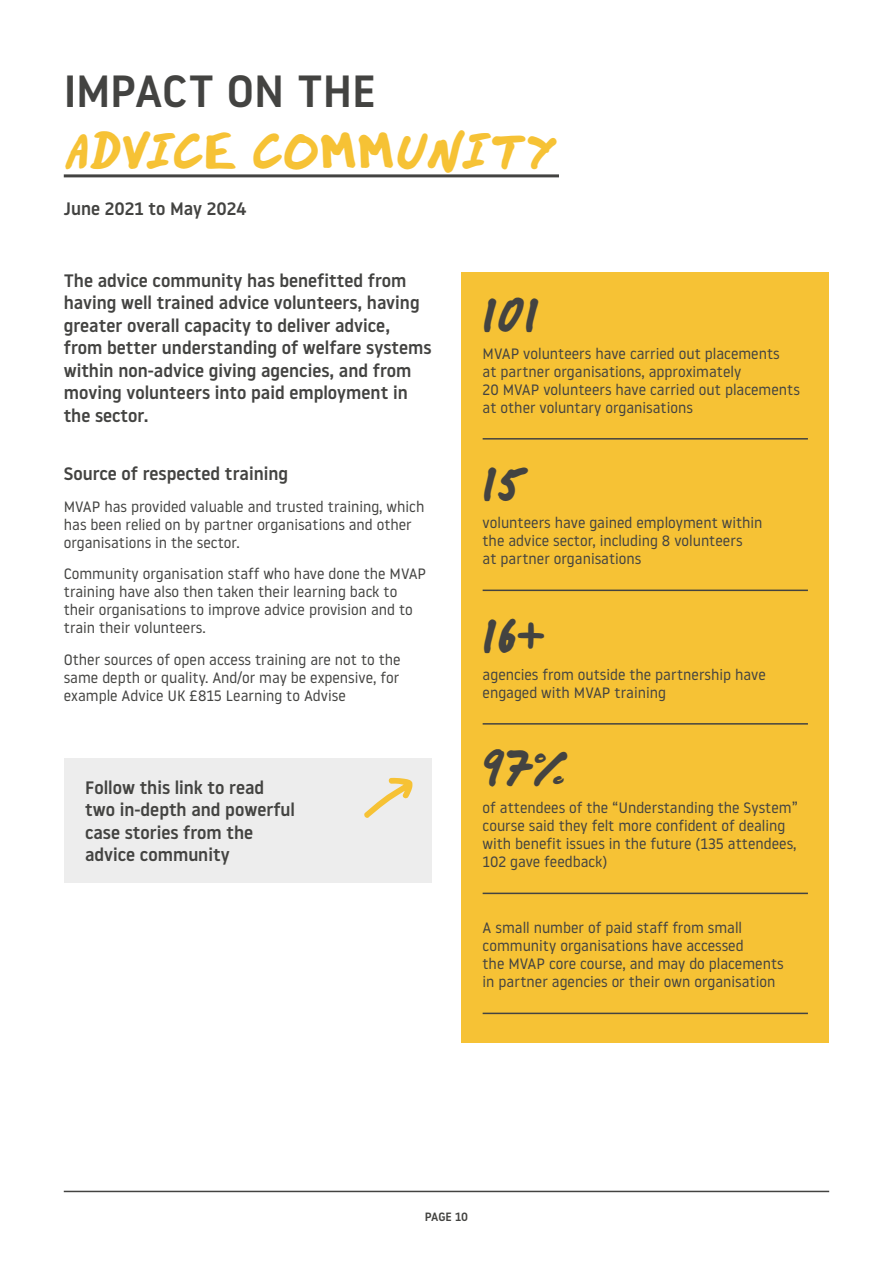
<style>
.page{position:relative;width:893px;height:1263px;background:#fff}
.page>*{position:absolute;margin:0;border:0;box-sizing:border-box;transform-origin:0 0}
.t1{font:48px "Volunteers Hand";letter-spacing:-.015em;color:#f6c235}
.t2{font:48px "Volunteers Hand";letter-spacing:-.03em;color:#434341}
.t3{font:500 45px "Noway";letter-spacing:-.005em;color:#434341}
.t4{font:500 18px/22.5px "Noway";color:#434341}
.t5{font:15px/18px "Noway";color:#434341}
.t6{font:500 12px "Noway";letter-spacing:-.005em;color:#434341}
</style>
<div class="page">
<div style="left:64px;top:758px;width:368px;height:124px;background:#ededed"></div>
<svg style="left:364px;top:778px;width:49px;height:40px"></svg>
<hr style="left:64px;top:1191px;width:765px;height:1px;background:#434341">
<hr style="left:64px;top:174px;width:495px;height:3px;background:#434341">
<div style="left:461px;top:273px;width:368px;height:770px;background:#f6c235"></div>
<hr style="left:483px;top:438px;width:325px;height:2px;background:#434341">
<hr style="left:483px;top:590px;width:325px;height:1px;background:#434341">
<hr style="left:483px;top:723px;width:325px;height:2px;background:#434341">
<hr style="left:483px;top:893px;width:325px;height:1px;background:#434341">
<hr style="left:483px;top:1013px;width:325px;height:1px;background:#434341">
<h2 class="t3" style="left:64px;top:60px;width:314px">IMPACT ON THE</h2>
<h1 class="t1" style="left:64px;top:120px;width:496px">ADVICE COMMUNITY</h1>
<p class="t4" style="left:64px;top:197px;width:184px">June 2021 to May 2024</p>
<p class="t4" style="left:64px;top:269px;width:369px">The advice community has benefitted from having well trained advice volunteers, having greater overall capacity to deliver advice, from better understanding of welfare systems within non-advice giving agencies, and from moving volunteers into paid employment in the sector.</p>
<p class="t4" style="left:64px;top:462px;width:226px">Source of respected training</p>
<p class="t5" style="left:64px;top:497px;width:362px">MVAP has provided valuable and trusted training, which has been relied on by partner organisations and other organisations in the sector.</p>
<p class="t5" style="left:64px;top:564px;width:364px">Community organisation staff who have done the MVAP training have also then taken their learning back to their organisations to improve advice provision and to train their volunteers.</p>
<p class="t5" style="left:64px;top:650px;width:338px;text-align:justify">Other sources of open access training are not to the same depth or quality. And/or may be expensive, for example Advice UK £815 Learning to Advise</p>
<p class="t4" style="left:85px;top:776px;width:212px">Follow this link to read two in-depth and powerful case stories from the advice community</p>
<h1 class="t2" style="left:483px;top:283px;width:59px">101</h1>
<p class="t5" style="left:483px;top:344px;width:319px">MVAP volunteers have carried out placements<br>at partner organisations, approximately<br>20 MVAP volunteers have carried out placements at other voluntary organisations</p>
<h1 class="t2" style="left:483px;top:453px;width:49px">15</h1>
<p class="t5" style="left:483px;top:513px;width:281px">volunteers have gained employment within the advice sector, including 8 volunteers<br>at partner organisations</p>
<h1 class="t2" style="left:483px;top:604px;width:65px">16+</h1>
<p class="t5" style="left:483px;top:665px;width:285px">agencies from outside the partnership have engaged with MVAP training</p>
<h1 class="t2" style="left:483px;top:738px;width:88px">97%</h1>
<p class="t5" style="left:483px;top:798px;width:317px">of attendees of the “Understanding the System” course said they felt more confident of dealing with benefit issues in the future (135 attendees, 102 gave feedback)</p>
<p class="t5" style="left:483px;top:918px;width:303px">A small number of paid staff from small community organisations have accessed<br>the MVAP core course, and may do placements in partner agencies or their own organisation</p>
<p class="t6" style="left:425px;top:1208px;width:45px">PAGE 10</p>
</div>
